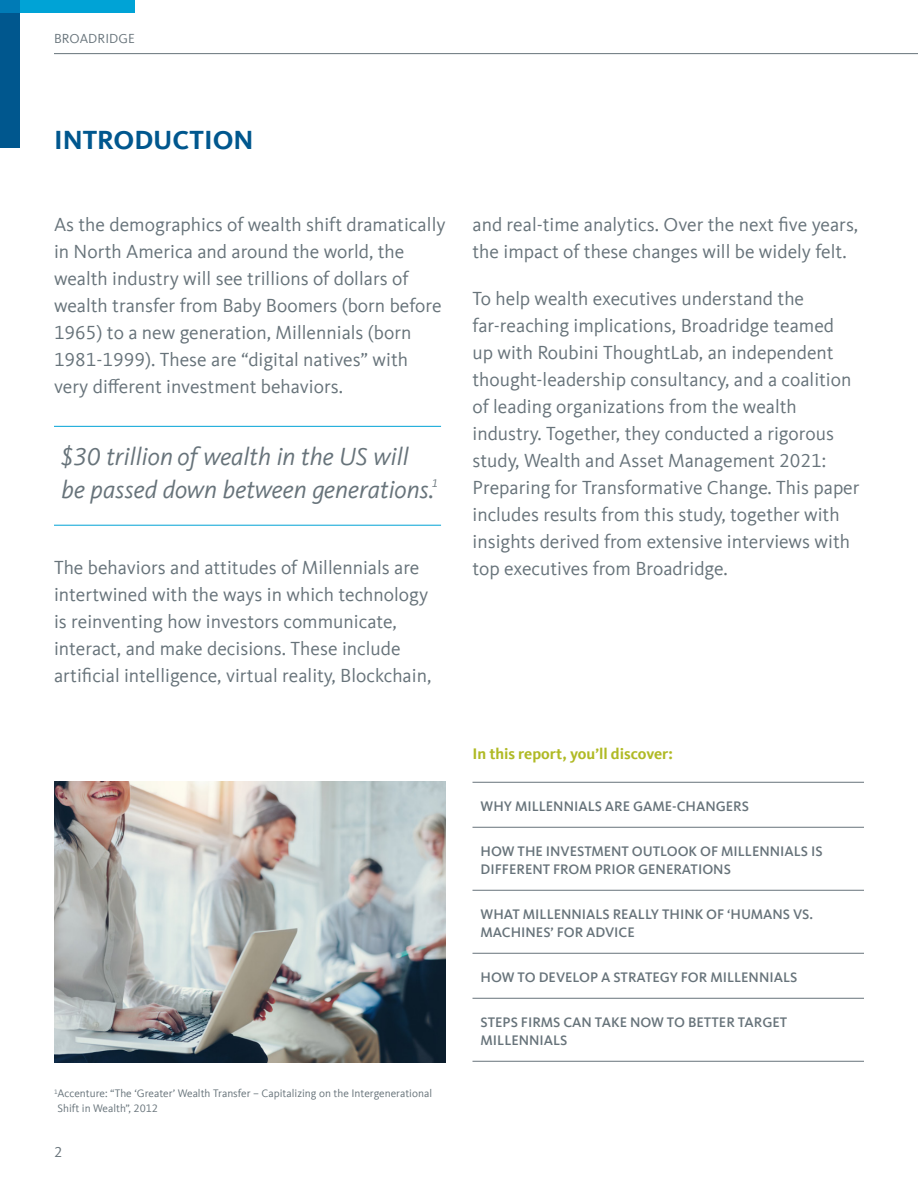
<style>
.page{position:relative;width:918px;height:1188px;background:#fff}
.page>*{position:absolute;margin:0;border:0;box-sizing:border-box;transform-origin:0 0}
.t1{font:700 27px "Kievit Offc";color:#00578e}
.t2{font:italic 25.5px/33px "Kievit Offc";color:#67737a}
.t3{font:19.5px/27px "Kievit Offc";color:#67737a}
.t4{font:700 15.75px "Kievit Offc";color:#b0ba25}
.t5{font:15px "Kievit Offc";color:#67737a}
.t6{font:500 14.25px/18px "Kievit Offc";color:#67737a}
.t7{font:13.5px "Kievit Offc";letter-spacing:.01em;color:#67737a}
.t8{font:italic 11.4px "Kievit Offc";color:#67737a}
.t9{font:11.25px/15px "Kievit Offc";color:#67737a}
</style>
<div class="page">
<hr style="left:54px;top:53px;width:864px;height:1px;background:#67737a">
<div style="left:0;top:0;width:135px;height:14px;background:#00a3d6"></div>
<div style="left:0;top:0;width:20px;height:14px;background:#007bb6"></div>
<div style="left:0;top:14px;width:20px;height:134px;background:#00578e"></div>
<hr style="left:54px;top:525px;width:387px;height:1px;background:#00a3d6">
<hr style="left:54px;top:426px;width:387px;height:1px;background:#00a3d6">
<hr style="left:472px;top:1061px;width:392px;height:1px;background:#67737a">
<hr style="left:472px;top:998px;width:392px;height:1px;background:#67737a">
<hr style="left:472px;top:953px;width:392px;height:1px;background:#67737a">
<hr style="left:472px;top:890px;width:392px;height:1px;background:#67737a">
<hr style="left:472px;top:827px;width:392px;height:1px;background:#67737a">
<hr style="left:472px;top:782px;width:392px;height:1px;background:#67737a">
<img style="left:54px;top:782px;width:392px;height:280px">
<p class="t7" style="left:54px;top:31px;width:83px">BROADRIDGE</p>
<h1 class="t1" style="left:54px;top:124px;width:201px">INTRODUCTION</h1>
<p class="t3" style="left:54px;top:211px;width:393px">As the demographics of wealth shift dramatically in North America and around the world, the wealth industry will see trillions of dollars of wealth transfer from Baby Boomers (born before 1965) to a new generation, Millennials (born 1981-1999). These are “digital natives” with very different investment behaviors.</p>
<h2 class="t2" style="left:61px;top:440px;width:375px">$30 trillion of wealth in the US will be passed down between generations.</h2>
<p class="t8" style="left:432px;top:476px;width:8px">1</p>
<p class="t3" style="left:54px;top:555px;width:379px">The behaviors and attitudes of Millennials are intertwined with the ways in which technology is reinventing how investors communicate, interact, and make decisions. These include artificial intelligence, virtual reality, Blockchain,</p>
<p class="t9" style="left:58px;top:1086px;width:376px;text-indent:-4px"><sup>1</sup>Accenture: “The ‘Greater’ Wealth Transfer – Capitalizing on the Intergenerational<br>Shift in Wealth”, 2012</p>
<p class="t5" style="left:54px;top:1143px;width:10px">2</p>
<p class="t3" style="left:473px;top:211px;width:387px">and real-time analytics. Over the next five years, the impact of these changes will be widely felt.</p>
<p class="t3" style="left:473px;top:285px;width:389px">To help wealth executives understand the far-reaching implications, Broadridge teamed<br>up with Roubini ThoughtLab, an independent thought-leadership consultancy, and a coalition of leading organizations from the wealth industry. Together, they conducted a rigorous study, Wealth and Asset Management 2021:<br>Preparing for Transformative Change. This paper includes results from this study, together with insights derived from extensive interviews with top executives from Broadridge.</p>
<p class="t4" style="left:472px;top:745px;width:202px">In this report, you’ll discover:</p>
<p class="t6" style="left:481px;top:797px;width:270px">WHY MILLENNIALS ARE GAME-CHANGERS</p>
<p class="t6" style="left:481px;top:842px;width:344px">HOW THE INVESTMENT OUTLOOK OF MILLENNIALS IS<br>DIFFERENT FROM PRIOR GENERATIONS</p>
<p class="t6" style="left:481px;top:905px;width:334px">WHAT MILLENNIALS REALLY THINK OF ‘HUMANS VS.<br>MACHINES’ FOR ADVICE</p>
<p class="t6" style="left:481px;top:968px;width:318px">HOW TO DEVELOP A STRATEGY FOR MILLENNIALS</p>
<p class="t6" style="left:481px;top:1013px;width:308px">STEPS FIRMS CAN TAKE NOW TO BETTER TARGET<br>MILLENNIALS</p>
</div>
